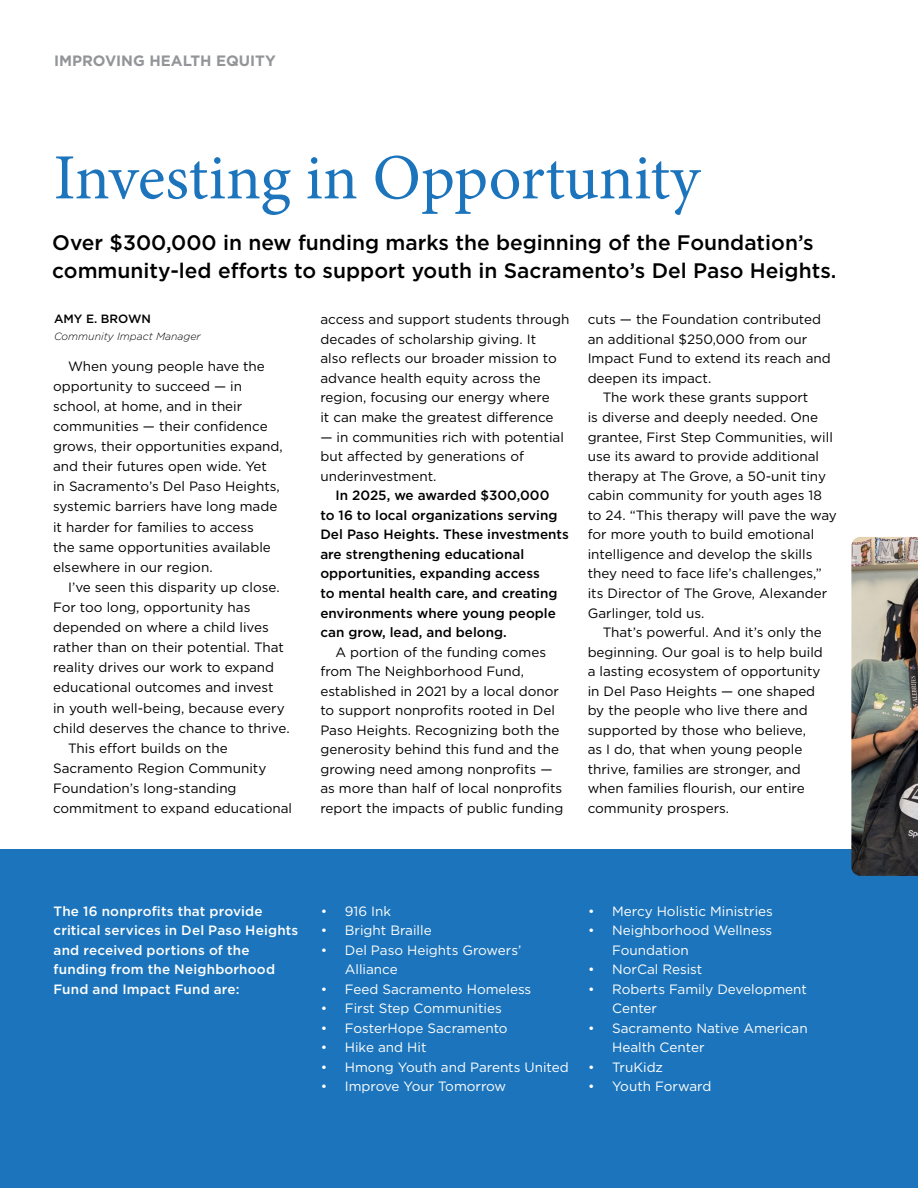
<style>
.page{position:relative;width:918px;height:1188px;background:#fff}
.page>*{position:absolute;margin:0;border:0;box-sizing:border-box;transform-origin:0 0}
.t1{font:64.5px "Minion Pro";color:#1c75bc}
.t2{font:500 21px/28.5px "Gotham";color:#000}
.t3{font:700 15px "Gotham";color:#939598}
.t4{font:13.5px/19.5px "Gotham";color:#000}
.t5{font:13.5px/19.5px "Gotham";color:#fff}
.t6{font:500 13.5px/19.5px "Gotham";color:#000}
.t7{font:500 13.5px/19.5px "Gotham";letter-spacing:.015em;color:#fff}
.t8{font:500 12px "Gotham";color:#000}
.t9{font:italic 300 10.5px "Gotham";color:#000}
</style>
<div class="page">
<div style="left:0;top:849px;width:918px;height:339px;background:#1c75bc"></div>
<img style="left:851px;top:537px;width:67px;height:339px">
<p class="t3" style="left:54px;top:51px;width:223px">IMPROVING HEALTH EQUITY</p>
<p class="t1" style="left:54px;top:135px;width:648px">Investing in Opportunity</p>
<p class="t2" style="left:52px;top:228px;width:786px">Over $300,000 in new funding marks the beginning of the Foundation’s community-led efforts to support youth in Sacramento’s Del Paso Heights.</p>
<p class="t8" style="left:54px;top:311px;width:98px">AMY E. BROWN</p>
<p class="t9" style="left:54px;top:329px;width:148px">Community Impact Manager</p>
<p class="t4" style="left:53px;top:356px;width:231px;line-height:20.1px;text-indent:15px">When young people have the opportunity to succeed — in school, at home, and in their communities — their confidence grows, their opportunities expand, and their futures open wide. Yet<br>in Sacramento’s Del Paso Heights, systemic barriers have long made it harder for families to access<br>the same opportunities available elsewhere in our region.</p>
<p class="t4" style="left:53px;top:577px;width:238px;line-height:20.1px;text-indent:15px">I’ve seen this disparity up close.<br>For too long, opportunity has depended on where a child lives rather than on their potential. That reality drives our work to expand educational outcomes and invest<br>in youth well-being, because every child deserves the chance to thrive.</p>
<p class="t4" style="left:53px;top:738px;width:241px;line-height:20.1px;text-indent:15px">This effort builds on the<br>Sacramento Region Community<br>Foundation’s long-standing commitment to expand educational</p>
<p class="t4" style="left:320px;top:309px;width:251px">access and support students through decades of scholarship giving. It<br>also reflects our broader mission to advance health equity across the region, focusing our energy where<br>it can make the greatest difference</p>
<p class="t4" style="left:320px;top:427px;width:245px">— in communities rich with potential but affected by generations of underinvestment.</p>
<p class="t6" style="left:320px;top:486px;width:250px;text-indent:15px">In 2025, we awarded $300,000<br>to 16 to local organizations serving<br>Del Paso Heights. These investments are strengthening educational opportunities, expanding access<br>to mental health care, and creating environments where young people can grow, lead, and belong.</p>
<p class="t4" style="left:320px;top:642px;width:244px;text-indent:15px">A portion of the funding comes from The Neighborhood Fund, established in 2021 by a local donor to support nonprofits rooted in Del Paso Heights. Recognizing both the generosity behind this fund and the growing need among nonprofits — as more than half of local nonprofits report the impacts of public funding</p>
<p class="t4" style="left:588px;top:309px;width:245px">cuts — the Foundation contributed an additional $250,000 from our<br>Impact Fund to extend its reach and deepen its impact.</p>
<p class="t4" style="left:588px;top:388px;width:251px;text-indent:15px">The work these grants support<br>is diverse and deeply needed. One grantee, First Step Communities, will use its award to provide additional therapy at The Grove, a 50-unit tiny cabin community for youth ages 18 to 24. “This therapy will pave the way for more youth to build emotional intelligence and develop the skills they need to face life’s challenges,” its Director of The Grove, Alexander Garlinger, told us.</p>
<p class="t4" style="left:588px;top:622px;width:237px;text-indent:15px">That’s powerful. And it’s only the beginning. Our goal is to help build a lasting ecosystem of opportunity in Del Paso Heights — one shaped by the people who live there and supported by those who believe, as I do, that when young people thrive, families are stronger, and when families flourish, our entire community prospers.</p>
<p class="t7" style="left:54px;top:901px;width:246px">The 16 nonprofits that provide critical services in Del Paso Heights and received portions of the funding from the Neighborhood<br>Fund and Impact Fund are:</p>
<p class="t5" style="left:321px;top:901px;width:72px">• 916 Ink</p>
<p class="t5" style="left:321px;top:920px;width:112px">• Bright Braille</p>
<p class="t5" style="left:345px;top:940px;width:178px;text-indent:-24px">• Del Paso Heights Growers’<br>Alliance</p>
<p class="t5" style="left:321px;top:979px;width:212px">• Feed Sacramento Homeless</p>
<p class="t5" style="left:321px;top:998px;width:182px">• First Step Communities</p>
<p class="t5" style="left:321px;top:1018px;width:188px">• FosterHope Sacramento</p>
<p class="t5" style="left:321px;top:1037px;width:107px">• Hike and Hit</p>
<p class="t5" style="left:321px;top:1057px;width:250px">• Hmong Youth and Parents United</p>
<p class="t5" style="left:321px;top:1076px;width:187px">• Improve Your Tomorrow</p>
<p class="t5" style="left:588px;top:901px;width:186px">• Mercy Holistic Ministries</p>
<p class="t5" style="left:612px;top:920px;width:162px;text-indent:-24px">• Neighborhood Wellness<br>Foundation</p>
<p class="t5" style="left:588px;top:959px;width:116px">• NorCal Resist</p>
<p class="t5" style="left:612px;top:979px;width:196px;text-indent:-24px">• Roberts Family Development<br>Center</p>
<p class="t5" style="left:612px;top:1018px;width:197px;text-indent:-24px">• Sacramento Native American<br>Health Center</p>
<p class="t5" style="left:588px;top:1057px;width:77px">• TruKidz</p>
<p class="t5" style="left:588px;top:1076px;width:125px">• Youth Forward</p>
</div>
